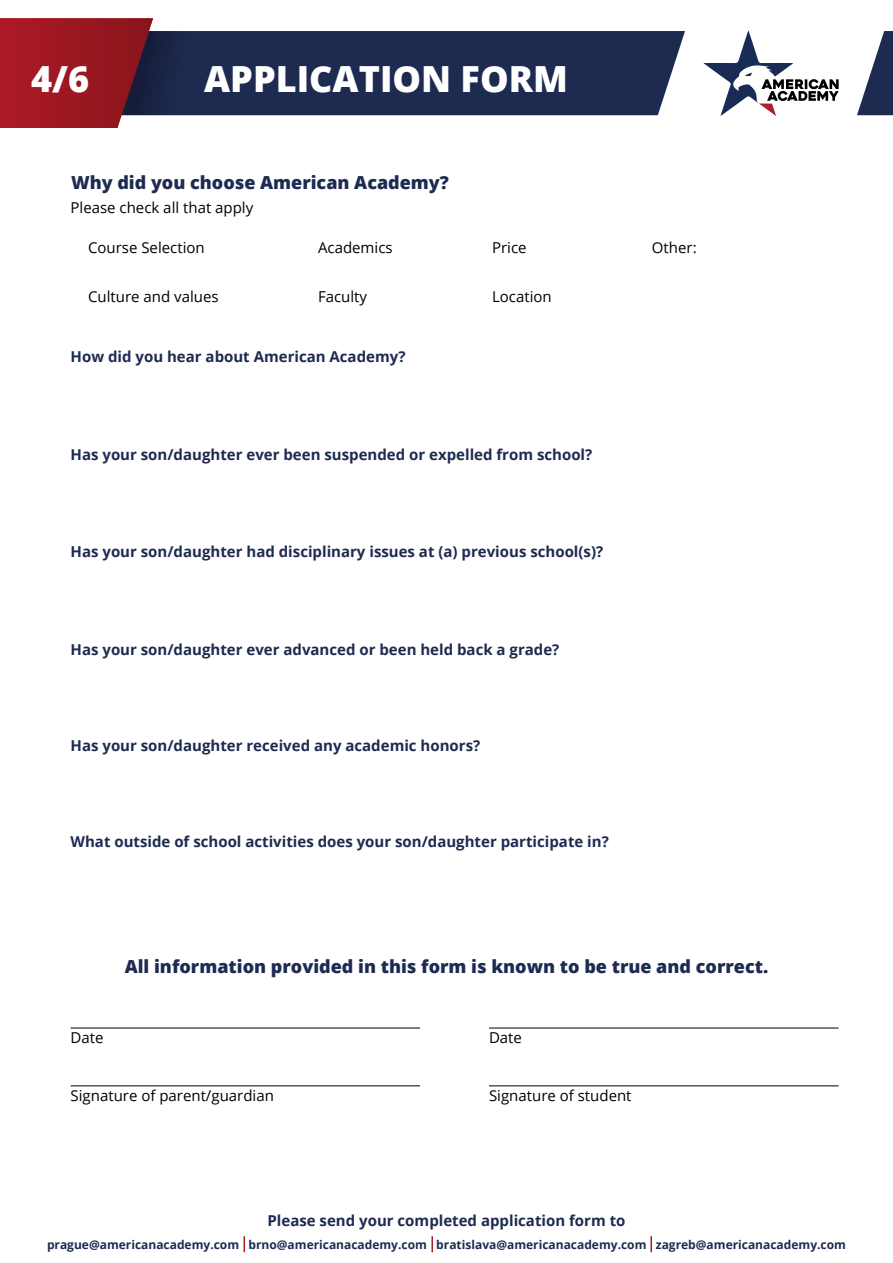
<style>
.page{position:relative;width:893px;height:1263px;background:#fff}
.page>*{position:absolute;margin:0;border:0;box-sizing:border-box;transform-origin:0 0}
.t1{font:800 36px "Open Sans";color:#fff}
.t2{font:800 18px "Open Sans";color:#1e2b51}
.t3{font:700 15px "Open Sans";color:#1e2b51}
.t4{font:15px "Open Sans";color:#000}
.t5{font:700 12px "Open Sans";color:#1e2b51}
</style>
<div class="page">
<div style="left:153px;top:31px;width:532px;height:84px;background:#1e2b51"></div>
<svg style="left:703px;top:30px;width:136px;height:86px"></svg>
<svg style="left:0;top:18px;width:153px;height:110px;background:#931e2a"></svg>
<svg style="left:857px;top:31px;width:36px;height:84px"></svg>
<svg style="left:244px;top:1236px;width:1px;height:16px"></svg>
<svg style="left:431px;top:1236px;width:2px;height:16px"></svg>
<svg style="left:650px;top:1236px;width:2px;height:16px"></svg>
<hr style="left:71px;top:1028px;width:349px;height:1px;background:#000">
<hr style="left:489px;top:1028px;width:349px;height:1px;background:#000">
<hr style="left:71px;top:1085px;width:349px;height:1px;background:#000">
<hr style="left:489px;top:1085px;width:349px;height:1px;background:#000">
<h1 class="t1" style="left:31px;top:52px;width:60px">4/6</h1>
<h1 class="t1" style="left:204px;top:52px;width:365px">APPLICATION FORM</h1>
<p class="t2" style="left:71px;top:169px;width:379px">Why did you choose American Academy?</p>
<p class="t4" style="left:71px;top:198px;width:184px">Please check all that apply</p>
<p class="t4" style="left:88px;top:237px;width:118px">Course Selection</p>
<p class="t4" style="left:652px;top:237px;width:46px">Other:</p>
<p class="t4" style="left:88px;top:286px;width:132px">Culture and values</p>
<p class="t4" style="left:318px;top:237px;width:76px">Academics</p>
<p class="t4" style="left:318px;top:286px;width:51px">Faculty</p>
<p class="t4" style="left:492px;top:237px;width:36px">Price</p>
<p class="t4" style="left:492px;top:286px;width:61px">Location</p>
<p class="t3" style="left:71px;top:346px;width:336px">How did you hear about American Academy?</p>
<p class="t3" style="left:71px;top:444px;width:523px">Has your son/daughter ever been suspended or expelled from school?</p>
<p class="t3" style="left:71px;top:541px;width:534px">Has your son/daughter had disciplinary issues at (a) previous school(s)?</p>
<p class="t3" style="left:71px;top:639px;width:490px">Has your son/daughter ever advanced or been held back a grade?</p>
<p class="t3" style="left:71px;top:735px;width:411px">Has your son/daughter received any academic honors?</p>
<p class="t3" style="left:71px;top:831px;width:540px">What outside of school activities does your son/daughter participate in?</p>
<p class="t2" style="left:125px;top:952px;width:645px">All information provided in this form is known to be true and correct.</p>
<p class="t4" style="left:71px;top:1027px;width:34px">Date</p>
<p class="t4" style="left:489px;top:1027px;width:34px">Date</p>
<p class="t4" style="left:71px;top:1085px;width:205px">Signature of parent/guardian</p>
<p class="t4" style="left:489px;top:1085px;width:144px">Signature of student</p>
<p class="t3" style="left:267px;top:1210px;width:359px">Please send your completed application form to</p>
<p class="t5" style="left:47px;top:1236px;width:800px">prague@americanacademy.com brno@americanacademy.com bratislava@americanacademy.com zagreb@americanacademy.com</p>
</div>
